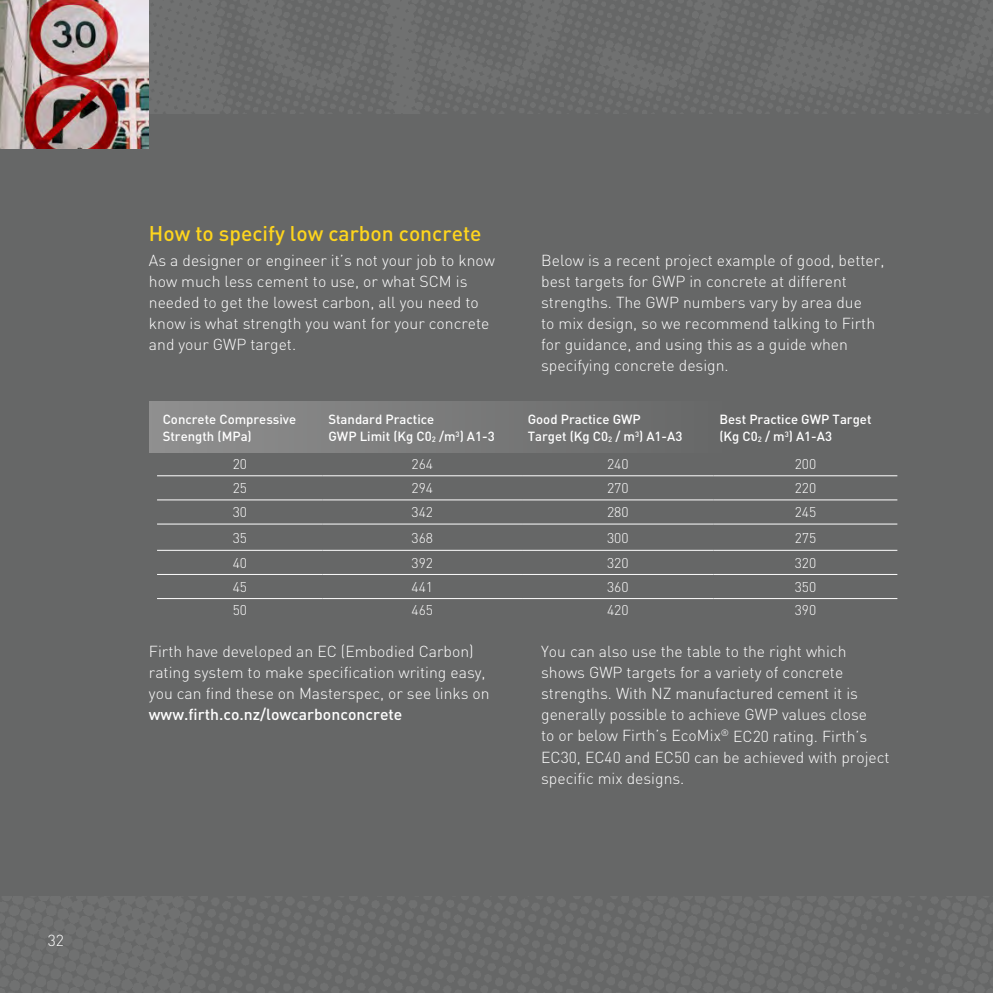
<style>
.page{position:relative;width:993px;height:993px;background:#fff}
.page>*{position:absolute;margin:0;border:0;box-sizing:border-box;transform-origin:0 0}
.t1{font:500 21px "DIN";color:#fed51d}
.t2{font:300 15.75px/21px "DIN";color:#fff}
.t3{font:500 15.75px "DIN";color:#fff}
.t4{font:300 14px "DIN";color:#fff}
.t5{font:500 13.12px/17.5px "DIN";color:#fff}
.s1{font-size:7.7px}
</style>
<div class="page">
<div style="left:0;top:0;width:992px;height:992px;background:#666767"></div>
<img style="left:0;top:0;width:149px;height:149px">
<div style="left:149px;top:401px;width:583px;height:51px;background:linear-gradient(to right,#909090,#666767)"></div>
<hr style="left:157px;top:475px;width:165px;height:1px;background:#fff">
<hr style="left:322px;top:475px;width:200px;height:1px;background:#fff">
<hr style="left:522px;top:475px;width:191px;height:1px;background:#fff">
<hr style="left:713px;top:475px;width:184px;height:1px;background:#fff">
<hr style="left:157px;top:499px;width:165px;height:1px;background:#fff">
<hr style="left:322px;top:499px;width:200px;height:1px;background:#fff">
<hr style="left:522px;top:499px;width:191px;height:1px;background:#fff">
<hr style="left:713px;top:499px;width:184px;height:1px;background:#fff">
<hr style="left:157px;top:523px;width:165px;height:1px;background:#fff">
<hr style="left:322px;top:523px;width:200px;height:1px;background:#fff">
<hr style="left:522px;top:523px;width:191px;height:1px;background:#fff">
<hr style="left:713px;top:523px;width:184px;height:1px;background:#fff">
<hr style="left:157px;top:549px;width:165px;height:1px;background:#fff">
<hr style="left:322px;top:549px;width:200px;height:1px;background:#fff">
<hr style="left:522px;top:549px;width:191px;height:1px;background:#fff">
<hr style="left:713px;top:549px;width:184px;height:1px;background:#fff">
<hr style="left:157px;top:574px;width:165px;height:1px;background:#fff">
<hr style="left:322px;top:574px;width:200px;height:1px;background:#fff">
<hr style="left:522px;top:574px;width:191px;height:1px;background:#fff">
<hr style="left:713px;top:574px;width:184px;height:1px;background:#fff">
<hr style="left:157px;top:598px;width:165px;height:1px;background:#fff">
<hr style="left:322px;top:598px;width:200px;height:1px;background:#fff">
<hr style="left:522px;top:598px;width:191px;height:1px;background:#fff">
<hr style="left:713px;top:598px;width:184px;height:1px;background:#fff">
<p class="t2" style="left:48px;top:929px;width:18px">32</p>
<h1 class="t1" style="left:149px;top:219px;width:334px">How to specify low carbon concrete</h1>
<p class="t2" style="left:149px;top:249px;width:347px">As a designer or engineer it’s not your job to know how much less cement to use, or what SCM is needed to get the lowest carbon, all you need to know is what strength you want for your concrete and your GWP target.</p>
<p class="t2" style="left:541px;top:249px;width:344px">Below is a recent project example of good, better, best targets for GWP in concrete at different strengths. The GWP numbers vary by area due<br>to mix design, so we recommend talking to Firth for guidance, and using this as a guide when specifying concrete design.</p>
<p class="t5" style="left:163px;top:410px;width:135px">Concrete Compressive<br>Strength (MPa)</p>
<p class="t5" style="left:328px;top:410px;width:168px">Standard Practice<br>GWP Limit (Kg C0<span class="s1">2</span> /m<sup>3</sup>) A1-3</p>
<p class="t5" style="left:527px;top:410px;width:156px">Good Practice GWP<br>Target (Kg C0<span class="s1">2</span> / m<sup>3</sup>) A1-A3</p>
<p class="t5" style="left:719px;top:410px;width:154px">Best Practice GWP Target (Kg C0<span class="s1">2</span> / m<sup>3</sup>) A1-A3</p>
<p class="t4" style="left:232px;top:455px;width:16px">20</p>
<p class="t4" style="left:411px;top:455px;width:23px">264</p>
<p class="t4" style="left:607px;top:455px;width:23px">240</p>
<p class="t4" style="left:794px;top:455px;width:23px">200</p>
<p class="t4" style="left:232px;top:479px;width:16px">25</p>
<p class="t4" style="left:411px;top:479px;width:23px">294</p>
<p class="t4" style="left:607px;top:479px;width:23px">270</p>
<p class="t4" style="left:794px;top:479px;width:23px">220</p>
<p class="t4" style="left:232px;top:503px;width:16px">30</p>
<p class="t4" style="left:411px;top:503px;width:23px">342</p>
<p class="t4" style="left:607px;top:503px;width:23px">280</p>
<p class="t4" style="left:794px;top:503px;width:23px">245</p>
<p class="t4" style="left:232px;top:528px;width:16px">35</p>
<p class="t4" style="left:411px;top:528px;width:23px">368</p>
<p class="t4" style="left:607px;top:528px;width:23px">300</p>
<p class="t4" style="left:794px;top:528px;width:23px">275</p>
<p class="t4" style="left:232px;top:554px;width:16px">40</p>
<p class="t4" style="left:411px;top:554px;width:23px">392</p>
<p class="t4" style="left:607px;top:554px;width:23px">320</p>
<p class="t4" style="left:794px;top:554px;width:23px">320</p>
<p class="t4" style="left:232px;top:578px;width:16px">45</p>
<p class="t4" style="left:411px;top:578px;width:23px">441</p>
<p class="t4" style="left:607px;top:578px;width:23px">360</p>
<p class="t4" style="left:794px;top:578px;width:23px">350</p>
<p class="t4" style="left:232px;top:601px;width:16px">50</p>
<p class="t4" style="left:411px;top:601px;width:23px">465</p>
<p class="t4" style="left:607px;top:601px;width:23px">420</p>
<p class="t4" style="left:794px;top:601px;width:23px">390</p>
<p class="t2" style="left:149px;top:641px;width:342px">Firth have developed an EC (Embodied Carbon) rating system to make specification writing easy, you can find these on Masterspec, or see links on</p>
<p class="t3" style="left:149px;top:704px;width:255px">www.firth.co.nz/lowcarbonconcrete</p>
<p class="t2" style="left:541px;top:641px;width:350px">You can also use the table to the right which shows GWP targets for a variety of concrete strengths. With NZ manufactured cement it is generally possible to achieve GWP values close<br>to or below Firth’s EcoMix<sup>®</sup> EC20 rating. Firth’s EC30, EC40 and EC50 can be achieved with project specific mix designs.</p>
</div>
